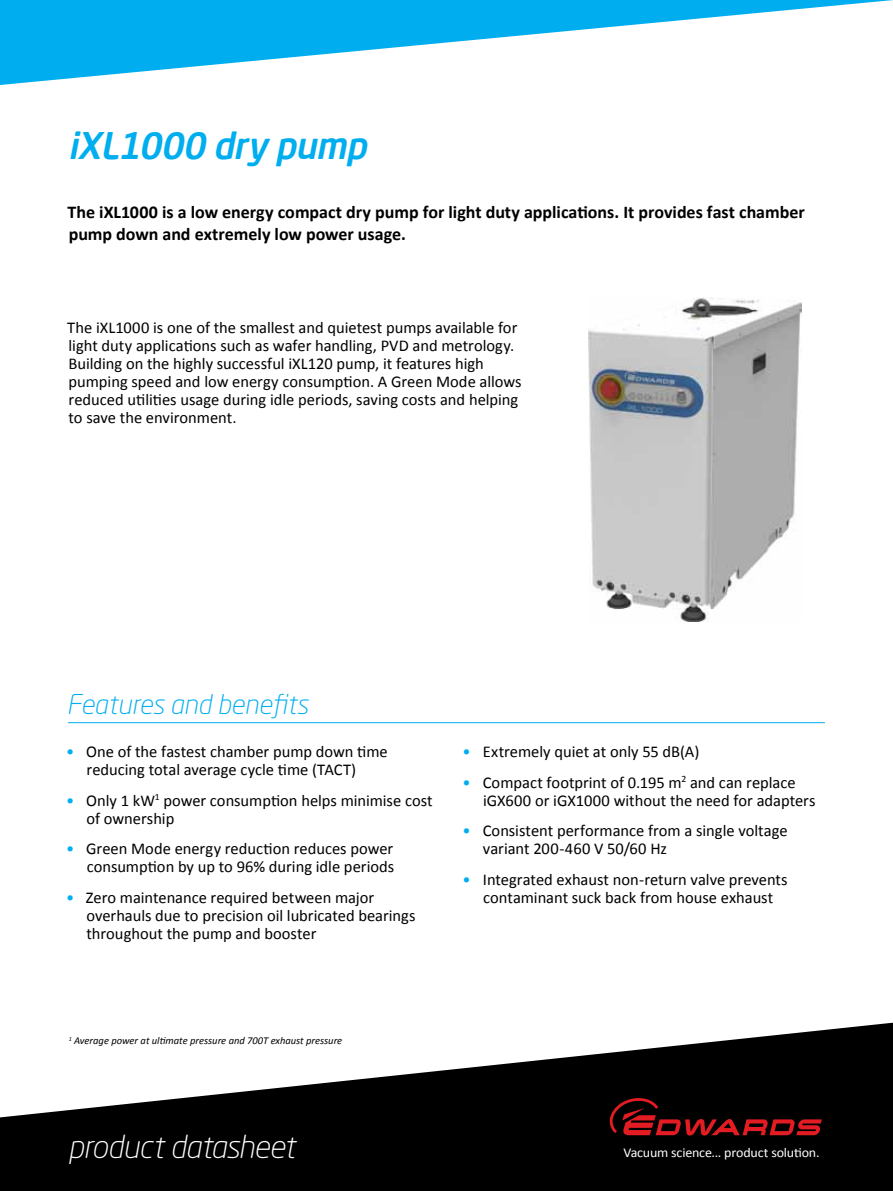
<style>
.page{position:relative;width:893px;height:1191px;background:#fff}
.page>*{position:absolute;margin:0;border:0;box-sizing:border-box;transform-origin:0 0}
.t1{font:italic 500 36px "Neo Sans Pro";color:#00aeef}
.t2{font:italic 300 31.5px "Neo Sans Std";letter-spacing:-.02em;color:#fff}
.t3{font:italic 300 27px "Neo Sans Std";letter-spacing:-.005em;color:#00aeef}
.t4{font:700 18px/22.5px "Calibri";color:#000}
.t5{font:16.5px/18px "Calibri";color:#000}
.t6{font:13.5px "Calibri";letter-spacing:-.015em;color:#fff;scale:1.04 1}
.t7{font:italic 10.5px "Calibri";color:#000}
.s1{color:#00aeef}
</style>
<div class="page">
<svg style="left:0;top:1022px;width:893px;height:169px;fill:#000"></svg>
<svg style="left:0;top:0;width:893px;height:85px"></svg>
<svg style="left:389px;top:1027px;width:504px;height:164px;fill:#000"></svg>
<svg style="left:609px;top:1095px;width:213px;height:40px;background:#370608"></svg>
<hr style="left:68px;top:722px;width:757px;height:1px;background:#00aeef">
<img style="left:589px;top:298px;width:213px;height:323px">
<h1 class="t1" style="left:68px;top:123px;width:309px">iXL1000 dry pump</h1>
<p class="t4" style="left:68px;top:200px;width:739px">The iXL1000 is a low energy compact dry pump for light duty applications. It provides fast chamber pump down and extremely low power usage.</p>
<p class="t5" style="left:67px;top:318px;width:456px">The iXL1000 is one of the smallest and quietest pumps available for light duty applications such as wafer handling, PVD and metrology.<br>Building on the highly successful iXL120 pump, it features high pumping speed and low energy consumption. A Green Mode allows reduced utilities usage during idle periods, saving costs and helping to save the environment.</p>
<h3 class="t3" style="left:67px;top:688px;width:243px">Features and benefits</h3>
<p class="t5" style="left:87px;top:742px;width:303px;text-indent:-20px"><span class="s1">•</span> One of the fastest chamber pump down time reducing total average cycle time (TACT)</p>
<p class="t5" style="left:87px;top:791px;width:348px;text-indent:-20px"><span class="s1">•</span> Only 1 kW<sup>1</sup> power consumption helps minimise cost of ownership</p>
<p class="t5" style="left:66px;top:840px;width:330px;text-align:right"><span class="s1">•</span> Green Mode energy reduction reduces power consumption by up to 96% during idle periods</p>
<p class="t5" style="left:86px;top:888px;width:331px;text-indent:-20px"><span class="s1">•</span> Zero maintenance required between major overhauls due to precision oil lubricated bearings throughout the pump and booster</p>
<p class="t5" style="left:463px;top:742px;width:238px"><span class="s1">•</span> Extremely quiet at only 55 dB(A)</p>
<p class="t5" style="left:483px;top:773px;width:334px;text-indent:-20px"><span class="s1">•</span> Compact footprint of 0.195 m<sup>2</sup> and can replace iGX600 or iGX1000 without the need for adapters</p>
<p class="t5" style="left:483px;top:822px;width:306px;text-indent:-20px"><span class="s1">•</span> Consistent performance from a single voltage variant 200-460 V 50/60 Hz</p>
<p class="t5" style="left:463px;top:870px;width:327px;text-align:center"><span class="s1">•</span> Integrated exhaust non-return valve prevents contaminant suck back from house exhaust</p>
<p class="t7" style="left:69px;top:1033px;width:275px"><sup>1</sup> Average power at ultimate pressure and 700T exhaust pressure</p>
<h2 class="t2" style="left:68px;top:1128px;width:229px">product datasheet</h2>
<p class="t6" style="left:623px;top:1144px;width:190px">Vacuum science... product solution.</p>
</div>
